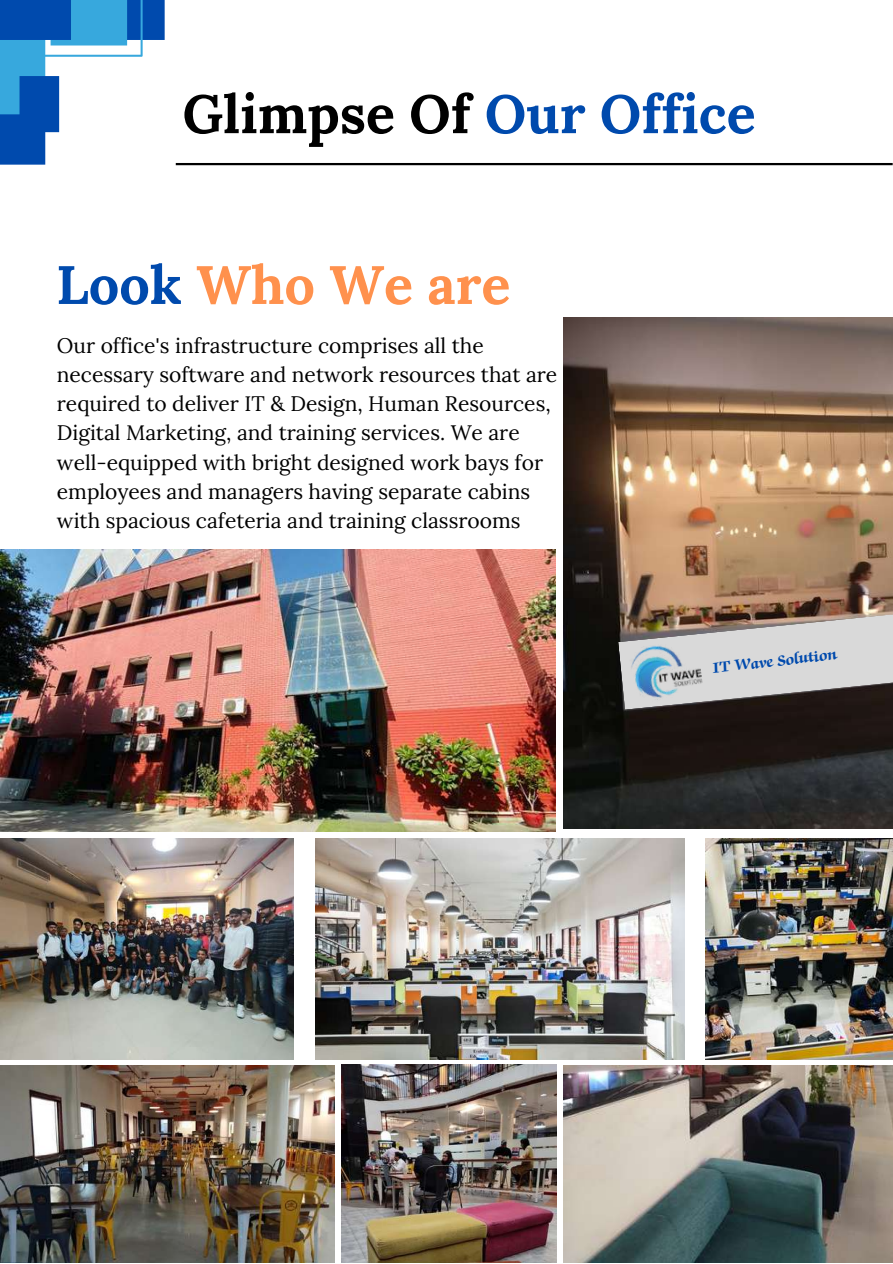
<style>
.page{position:relative;width:893px;height:1264px;background:#fff}
.page>*{position:absolute;margin:0;border:0;box-sizing:border-box;transform-origin:0 0}
.t1{font:700 54px "Lora";color:#000}
.t2{font:700 54px "Lora";color:#ff914d}
.t3{font:21px/29.2px "Lora";color:#000}
.t4{font:700 16.65px "Zapf Chancery Pro";color:#004aad}
.s1{color:#004aad}
</style>
<div class="page">
<hr style="left:176px;top:163px;width:716px;height:2px;background:#000">
<svg style="left:0;top:0;width:164px;height:164px"></svg>
<img style="left:0;top:838px;width:293px;height:221px">
<img style="left:0;top:549px;width:555px;height:283px">
<img style="left:0;top:1065px;width:334px;height:197px">
<img style="left:315px;top:838px;width:369px;height:221px">
<img style="left:705px;top:838px;width:187px;height:221px">
<img style="left:341px;top:1064px;width:215px;height:198px">
<img style="left:563px;top:1065px;width:329px;height:197px">
<img style="left:563px;top:318px;width:329px;height:510px">
<svg style="left:618px;top:614px;width:274px;height:95px"></svg>
<img style="left:626px;top:627px;width:79px;height:84px">
<h1 class="t1" style="left:182px;top:79px;width:574px">Glimpse Of <span class="s1">Our Office</span></h1>
<h1 class="t2" style="left:56px;top:249px;width:456px"><span class="s1">Look</span> Who We are</h1>
<p class="t3" style="left:57px;top:330px;width:502px">Our office's infrastructure comprises all the necessary software and network resources that are required to deliver IT &amp; Design, Human Resources, Digital Marketing, and training services. We are well-equipped with bright designed work bays for employees and managers having separate cabins with spacious cafeteria and training classrooms</p>
<p class="t4" style="left:712px;top:661px;width:126px;rotate:-7deg">IT Wave Solution</p>
</div>
